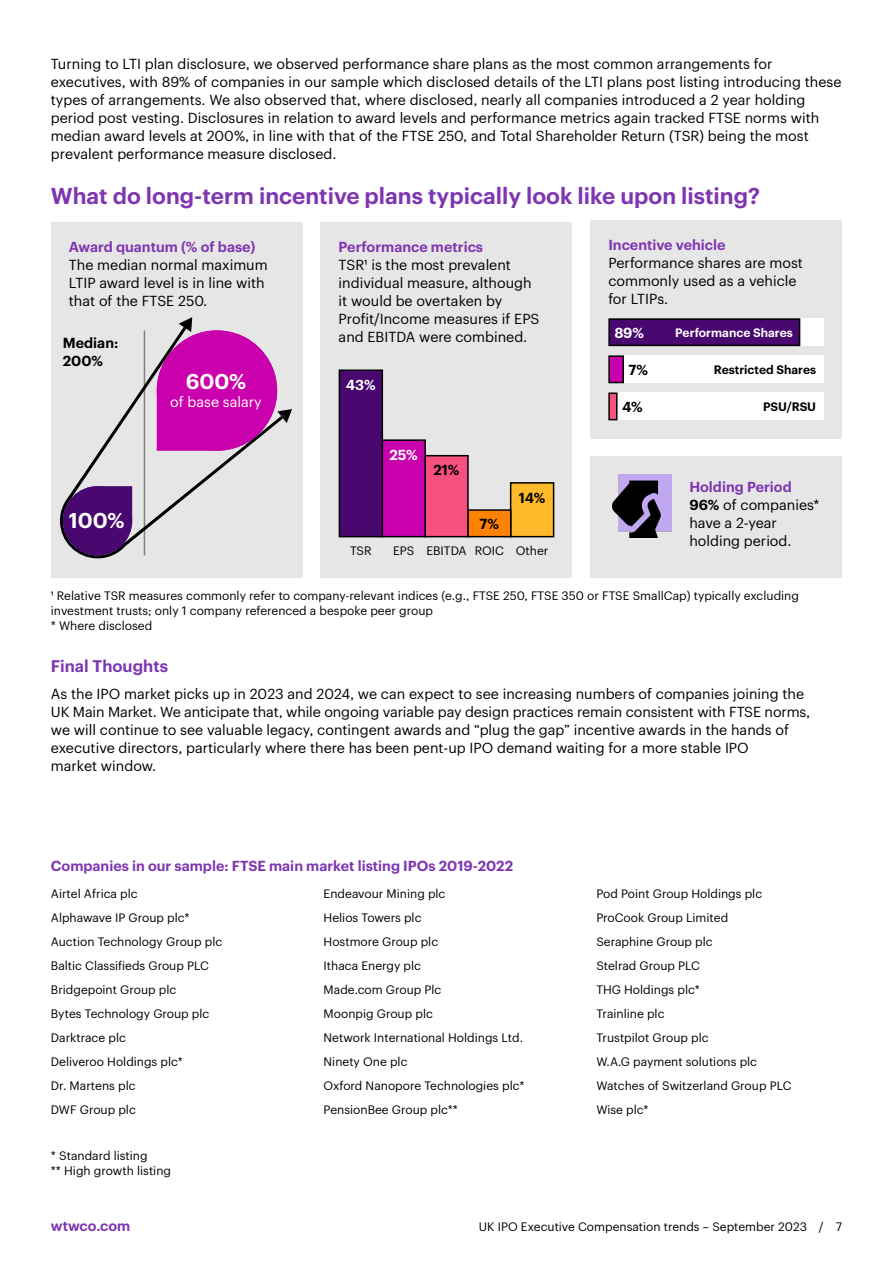
<style>
.page{position:relative;width:893px;height:1263px;background:#fff}
.page>*{position:absolute;margin:0;border:0;box-sizing:border-box;transform-origin:0 0}
.t1{font:600 22.5px "Graphik";color:#7f35b2}
.t2{font:600 21px "Graphik";color:#fff}
.t3{font:600 16.5px "Graphik";color:#7f35b2}
.t4{font:14.25px/18px "Graphik";color:#000}
.t5{font:600 14.25px "Graphik";color:#7f35b2}
.t6{font:600 14.25px/18px "Graphik";color:#000}
.t7{font:14.25px "Graphik";color:#fff}
.t8{font:600 14.25px "Graphik";color:#fff}
.t9{font:12px/24px "Graphik";color:#000}
.t10{font:600 12px "Graphik";color:#000}
.t11{font:600 12px "Graphik";color:#fff}
.s1{font-weight:600;color:#7f35b2}
.s2{font-weight:600}
</style>
<div class="page">
<div style="left:51px;top:222px;width:252px;height:355px;background:#e6e6e6"></div>
<div style="left:321px;top:222px;width:251px;height:355px;background:#e6e6e6"></div>
<div style="left:511px;top:483px;width:43px;height:54px;background:#ffb92a"></div>
<div style="left:510px;top:482px;width:44px;height:55px;border:2px solid #000"></div>
<div style="left:468px;top:510px;width:43px;height:27px;background:#ff8204"></div>
<div style="left:467px;top:509px;width:44px;height:28px;border:2px solid #000"></div>
<div style="left:425px;top:456px;width:43px;height:81px;background:#f6517f"></div>
<div style="left:424px;top:455px;width:45px;height:82px;border:2px solid #000"></div>
<div style="left:382px;top:440px;width:43px;height:97px;background:#c900ac"></div>
<div style="left:381px;top:439px;width:45px;height:98px;border:2px solid #000"></div>
<div style="left:339px;top:370px;width:43px;height:167px;background:#48086f"></div>
<div style="left:339px;top:369px;width:44px;height:168px;border:2px solid #000"></div>
<div style="left:590px;top:220px;width:252px;height:218px;background:#e6e6e6"></div>
<div style="left:590px;top:456px;width:252px;height:121px;background:#e6e6e6"></div>
<svg style="left:60px;top:317px;width:183px;height:241px"></svg>
<svg style="left:157px;top:330px;width:135px;height:121px"></svg>
<div style="left:157px;top:330px;width:120px;height:121px;background:#c900ac;border-radius:50%"></div>
<div style="left:63px;top:486px;width:69px;height:69px;background:#48086f;border-radius:50%"></div>
<div style="left:617px;top:393px;width:207px;height:27px;background:#fff"></div>
<div style="left:608px;top:392px;width:9px;height:28px;background:#f6517f;border:2px solid #000"></div>
<div style="left:624px;top:356px;width:200px;height:27px;background:#fff"></div>
<div style="left:608px;top:355px;width:16px;height:28px;background:#c900ac;border:2px solid #000"></div>
<div style="left:609px;top:319px;width:215px;height:27px;background:#fff"></div>
<div style="left:609px;top:319px;width:191px;height:26px;background:#48086f"></div>
<div style="left:608px;top:318px;width:192px;height:28px;border:2px solid #000"></div>
<img style="left:612px;top:474px;width:59px;height:63px">
<p class="t4" style="left:51px;top:54px;width:792px">Turning to LTI plan disclosure, we observed performance share plans as the most common arrangements for executives, with 89% of companies in our sample which disclosed details of the LTI plans post listing introducing these types of arrangements. We also observed that, where disclosed, nearly all companies introduced a 2 year holding period post vesting. Disclosures in relation to award levels and performance metrics again tracked FTSE norms with median award levels at 200%, in line with that of the FTSE 250, and Total Shareholder Return (TSR) being the most prevalent performance measure disclosed.</p>
<h1 class="t1" style="left:51px;top:179px;width:711px">What do long-term incentive plans typically look like upon listing?</h1>
<p class="t5" style="left:69px;top:236px;width:188px">Award quantum (% of base)</p>
<p class="t4" style="left:69px;top:255px;width:200px">The median normal maximum<br>LTIP award level is in line with that of the FTSE 250.</p>
<p class="t6" style="left:63px;top:333px;width:57px">Median:<br>200%</p>
<h2 class="t2" style="left:186px;top:365px;width:62px">600%</h2>
<p class="t7" style="left:170px;top:391px;width:93px">of base salary</p>
<p class="t5" style="left:339px;top:236px;width:146px">Performance metrics</p>
<p class="t4" style="left:339px;top:255px;width:202px">TSR1 is the most prevalent individual measure, although it would be overtaken by<br>Profit/Income measures if EPS and EBITDA were combined.</p>
<p class="t8" style="left:346px;top:374px;width:31px">43%</p>
<p class="t5" style="left:608px;top:234px;width:119px">Incentive vehicle</p>
<p class="t4" style="left:608px;top:252px;width:196px">Performance shares are most commonly used as a vehicle for LTIPs.</p>
<p class="t8" style="left:614px;top:322px;width:31px">89%</p>
<p class="t11" style="left:675px;top:324px;width:119px">Performance Shares</p>
<p class="t10" style="left:714px;top:361px;width:104px">Restricted Shares</p>
<p class="t10" style="left:763px;top:398px;width:55px">PSU/RSU</p>
<p class="t6" style="left:628px;top:360px;width:21px">7%</p>
<p class="t6" style="left:622px;top:397px;width:22px">4%</p>
<p class="t8" style="left:390px;top:444px;width:30px">25%</p>
<p class="t6" style="left:433px;top:460px;width:28px">21%</p>
<h2 class="t2" style="left:69px;top:505px;width:57px">100%</h2>
<p class="t6" style="left:480px;top:514px;width:21px">7%</p>
<p class="t6" style="left:519px;top:487px;width:28px">14%</p>
<p class="t9" style="left:350px;top:538px;width:23px">TSR</p>
<p class="t9" style="left:393px;top:538px;width:157px">EPS EBITDA ROIC Other</p>
<p class="t4" style="left:689px;top:477px;width:132px"><span class="s1">Holding Period<br></span><span class="s2">96%</span> of companies* have a 2-year holding period.</p>
<p class="t9" style="left:51px;top:588px;width:749px;line-height:15px">1 Relative TSR measures commonly refer to company-relevant indices (e.g., FTSE 250, FTSE 350 or FTSE SmallCap) typically excluding investment trusts; only 1 company referenced a bespoke peer group<br>* Where disclosed</p>
<p class="t3" style="left:51px;top:653px;width:119px">Final Thoughts</p>
<p class="t4" style="left:51px;top:684px;width:761px">As the IPO market picks up in 2023 and 2024, we can expect to see increasing numbers of companies joining the UK Main Market. We anticipate that, while ongoing variable pay design practices remain consistent with FTSE norms, we will continue to see valuable legacy, contingent awards and “plug the gap” incentive awards in the hands of executive directors, particularly where there has been pent-up IPO demand waiting for a more stable IPO<br>market window.</p>
<p class="t5" style="left:51px;top:855px;width:464px">Companies in our sample: FTSE main market listing IPOs 2019-2022</p>
<p class="t9" style="left:51px;top:881px;width:173px">Airtel Africa plc<br>Alphawave IP Group plc*<br>Auction Technology Group plc<br>Baltic Classifieds Group PLC<br>Bridgepoint Group plc<br>Bytes Technology Group plc<br>Darktrace plc<br>Deliveroo Holdings plc*<br>Dr. Martens plc<br>DWF Group plc</p>
<p class="t9" style="left:324px;top:881px;width:202px">Endeavour Mining plc<br>Helios Towers plc<br>Hostmore Group plc<br>Ithaca Energy plc<br>Made.com Group Plc<br>Moonpig Group plc<br>Network International Holdings Ltd.<br>Ninety One plc<br>Oxford Nanopore Technologies plc*<br>PensionBee Group plc**</p>
<p class="t9" style="left:596px;top:881px;width:197px">Pod Point Group Holdings plc<br>ProCook Group Limited<br>Seraphine Group plc<br>Stelrad Group PLC<br>THG Holdings plc*<br>Trainline plc<br>Trustpilot Group plc<br>W.A.G payment solutions plc<br>Watches of Switzerland Group PLC<br>Wise plc*</p>
<p class="t9" style="left:51px;top:1147px;width:122px;line-height:15px">* Standard listing<br>** High growth listing</p>
<p class="t5" style="left:51px;top:1215px;width:81px">wtwco.com</p>
<p class="t9" style="left:479px;top:1214px;width:365px">UK IPO Executive Compensation trends – September 2023 / 7</p>
</div>
